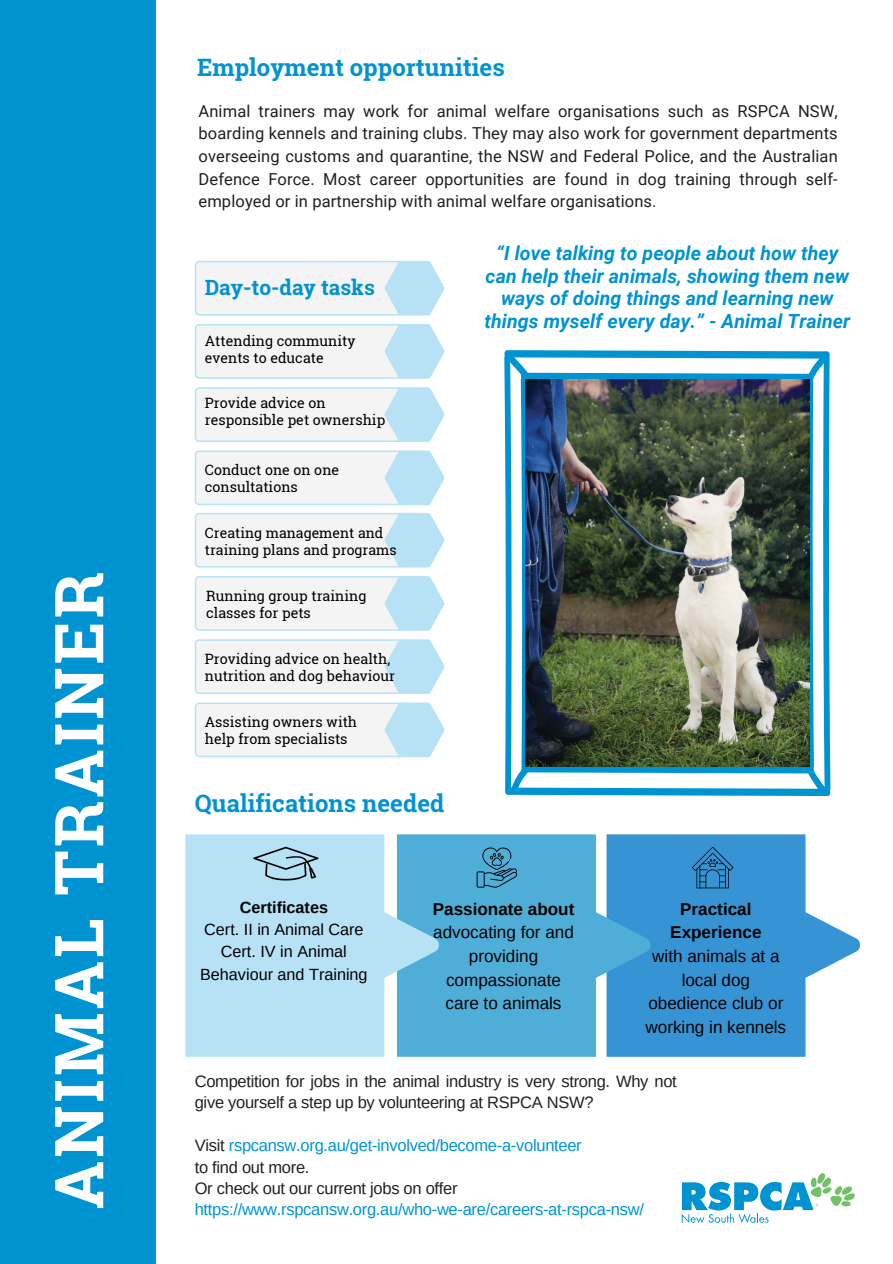
<style>
.page{position:relative;width:893px;height:1264px;background:#fff}
.page>*{position:absolute;margin:0;border:0;box-sizing:border-box;transform-origin:0 0}
.t1{font:700 67.5px "Roboto Slab";letter-spacing:.045em;color:#fff}
.t2{font:700 24px "Roboto Slab";color:#0093d1}
.t3{font:700 21px "Roboto Slab";color:#0093d1}
.t4{font:italic 700 19.5px/22.5px "Roboto";letter-spacing:.005em;color:#0093d1;text-align:center}
.t5{font:17.1px/23.7px "Arimo";color:#000;text-align:center}
.t6{font:700 17.1px/23.7px "Arimo";color:#000;text-align:center}
.t7{font:16.5px/22.5px "Roboto";letter-spacing:.01em;color:#231f20;text-align:justify}
.t8{font:16.5px/21.3px "Arimo";letter-spacing:-.015em;color:#231f20}
.t9{font:16.5px "Arimo";letter-spacing:-.015em;color:#0093d1}
.t10{font:16.2px/22.5px "Arimo";color:#000;text-align:center}
.t11{font:700 16.2px "Arimo";color:#000}
.t12{font:14.25px/16.8px "Roboto Slab";color:#000}
.t13{font:14.1px/16.8px "Roboto Slab";color:#000}
.s1{font-weight:700}
.s2{color:#231f20}
</style>
<div class="page">
<div style="left:0;top:0;width:155px;height:1263px;background:#0093d1"></div>
<svg style="left:681px;top:1173px;width:174px;height:50px"></svg>
<svg style="left:650px;top:834px;width:209px;height:222px;fill:#3794d4"></svg>
<svg style="left:438px;top:834px;width:212px;height:222px;background:#50acd8"></svg>
<svg style="left:185px;top:834px;width:253px;height:222px;background:#aadbf1"></svg>
<svg style="left:253px;top:846px;width:65px;height:34px;background:#96b9c9"></svg>
<svg style="left:195px;top:387px;width:249px;height:55px"></svg>
<svg style="left:195px;top:450px;width:249px;height:55px"></svg>
<svg style="left:195px;top:324px;width:249px;height:55px"></svg>
<svg style="left:195px;top:261px;width:249px;height:54px"></svg>
<svg style="left:195px;top:639px;width:249px;height:55px"></svg>
<svg style="left:195px;top:702px;width:249px;height:55px"></svg>
<svg style="left:195px;top:576px;width:249px;height:54px"></svg>
<svg style="left:195px;top:513px;width:249px;height:54px"></svg>
<svg style="left:504px;top:350px;width:327px;height:446px"></svg>
<svg style="left:691px;top:846px;width:42px;height:42px;background:#2e7eb4"></svg>
<svg style="left:476px;top:847px;width:41px;height:40px;background:#3f8eb1"></svg>
<img style="left:525px;top:379px;width:284px;height:387px">
<p class="t1" style="left:33px;top:1209px;width:639px;rotate:-90deg">ANIMAL TRAINER</p>
<p class="t2" style="left:197px;top:51px;width:309px">Employment opportunities</p>
<p class="t7" style="left:198px;top:100px;width:640px">Animal trainers may work for animal welfare organisations such as RSPCA NSW, boarding kennels and training clubs. They may also work for government departments overseeing customs and quarantine, the NSW and Federal Police, and the Australian Defence Force. Most career opportunities are found in dog training through self&shy;employed or in partnership with animal welfare organisations.</p>
<p class="t3" style="left:205px;top:273px;width:171px">Day-to-day tasks</p>
<p class="t12" style="left:205px;top:332px;width:152px">Attending community events to educate</p>
<p class="t12" style="left:205px;top:394px;width:182px">Provide advice on responsible pet ownership</p>
<p class="t12" style="left:205px;top:461px;width:136px">Conduct one on one consultations</p>
<p class="t13" style="left:205px;top:524px;width:193px">Creating management and training plans and programs</p>
<p class="t12" style="left:206px;top:587px;width:162px">Running group training classes for pets</p>
<p class="t12" style="left:205px;top:650px;width:192px">Providing advice on health, nutrition and dog behaviour</p>
<p class="t12" style="left:205px;top:712px;width:154px">Assisting owners with help from specialists</p>
<p class="t2" style="left:195px;top:786px;width:251px">Qualifications needed</p>
<p class="t4" style="left:484px;top:242px;width:367px">“I love talking to people about how they can help their animals, showing them new ways of doing things and learning new things myself every day.” - Animal Trainer</p>
<p class="t11" style="left:240px;top:898px;width:90px">Certificates</p>
<p class="t10" style="left:204px;top:917px;width:161px">Cert. II in Animal Care</p>
<p class="t10" style="left:200px;top:940px;width:169px">Cert. IV in Animal<br>Behaviour and Training</p>
<p class="t5" style="left:433px;top:897px;width:143px"><span class="s1">Passionate about </span>advocating for and providing compassionate care to animals</p>
<p class="t6" style="left:670px;top:897px;width:93px">Practical<br>Experience</p>
<p class="t5" style="left:645px;top:944px;width:142px">with animals at a local dog obedience club or working in kennels</p>
<p class="t8" style="left:195px;top:1070px;width:483px">Competition for jobs in the animal industry is very strong. Why not give yourself a step up by volunteering at RSPCA NSW?</p>
<p class="t9" style="left:195px;top:1136px;width:388px"><span class="s2">Visit</span> rspcansw.org.au/get-involved/become-a-volunteer</p>
<p class="t8" style="left:195px;top:1156px;width:116px">to find out more.</p>
<p class="t8" style="left:195px;top:1177px;width:264px">Or check out our current jobs on offer</p>
<p class="t9" style="left:195px;top:1200px;width:450px">https://www.rspcansw.org.au/who-we-are/careers-at-rspca-nsw/</p>
</div>
